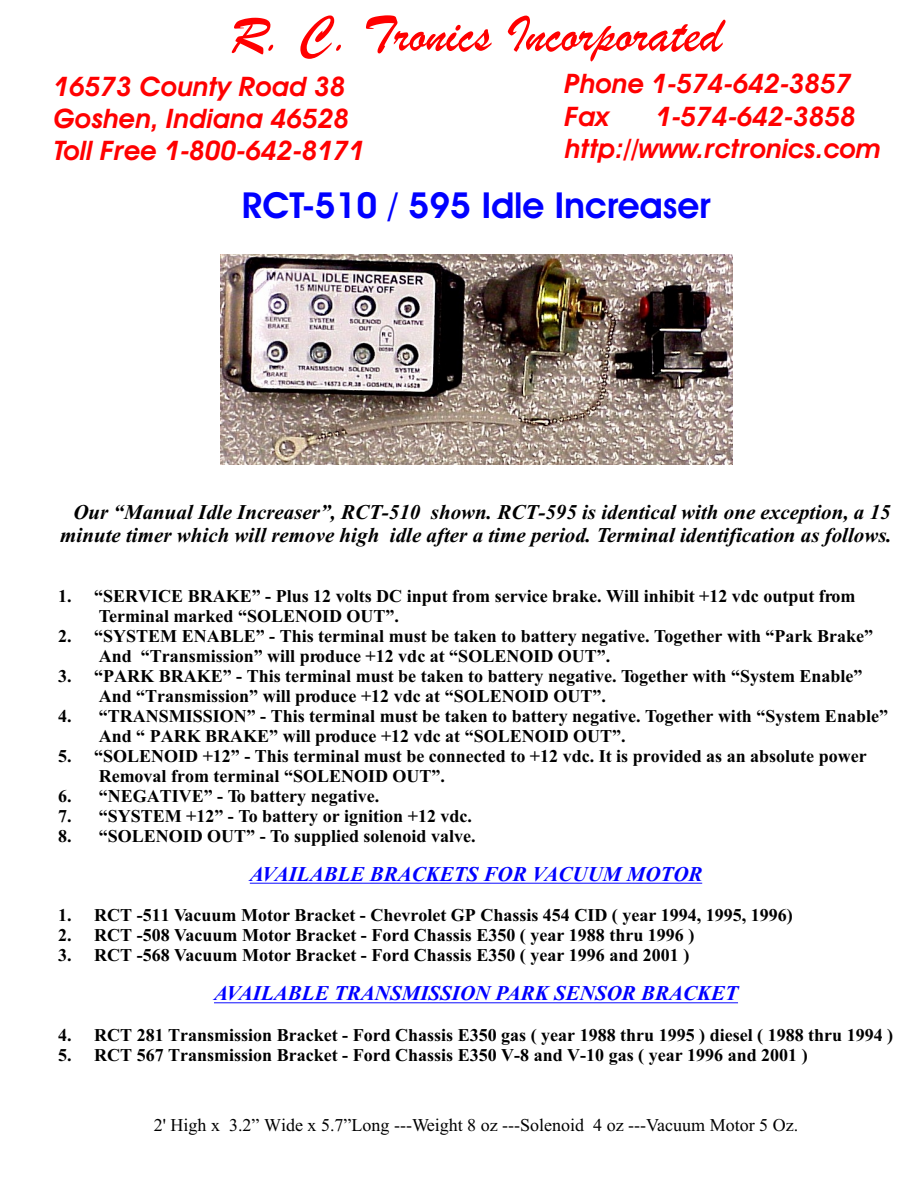
<style>
.page{position:relative;width:918px;height:1188px;background:#fff}
.page>*{position:absolute;margin:0;border:0;box-sizing:border-box;transform-origin:0 0}
.t1{font:italic 54px "Brush Script";color:#f00}
.t2{font:700 36px "Avant Garde Bk BT";color:#00f}
.t3{font:italic 700 27px/32.2px "Avant Garde Bk BT";color:#f00}
.t4{font:italic 700 21px/23.2px "Times New Roman";color:#000;text-align:center}
.t5{font:italic 700 21px "Times New Roman";color:#00f}
.t6{font:700 18px/20px "Times New Roman";color:#000}
.t7{font:18px "Times New Roman";color:#000}
</style>
<div class="page">
<img style="left:220px;top:255px;width:512px;height:209px">
<hr style="left:250px;top:883px;width:452px;height:1px;background:#00f">
<hr style="left:214px;top:1002px;width:524px;height:1px;background:#00f">
<h1 class="t1" style="left:230px;top:18px;width:494px">R. C. Tronics Incorporated</h1>
<h3 class="t3" style="left:54px;top:72px;width:312px">16573 County Road 38<br>Goshen, Indiana 46528<br>Toll Free 1-800-642-8171</h3>
<h3 class="t3" style="left:565px;top:70px;width:289px">Phone 1-574-642-3857<br>Fax</h3>
<h3 class="t3" style="left:565px;top:103px;width:318px;text-indent:91px">1-574-642-3858 http://www.rctronics.com</h3>
<h2 class="t2" style="left:242px;top:191px;width:470px">RCT-510 / 595 Idle Increaser</h2>
<p class="t4" style="left:60px;top:502px;width:833px">Our “Manual Idle Increaser”, RCT-510 shown. RCT-595 is identical with one exception, a 15 minute timer which will remove high idle after a time period. Terminal identification as follows.</p>
<p class="t6" style="left:99px;top:588px;width:758px;text-indent:-40px">1. “SERVICE BRAKE” - Plus 12 volts DC input from service brake. Will inhibit +12 vdc output from<br>Terminal marked “SOLENOID OUT”.</p>
<p class="t6" style="left:99px;top:628px;width:776px;text-indent:-41px">2. “SYSTEM ENABLE” - This terminal must be taken to battery negative. Together with “Park Brake”<br>And “Transmission” will produce +12 vdc at “SOLENOID OUT”.</p>
<p class="t6" style="left:99px;top:668px;width:765px;text-indent:-40px">3. “PARK BRAKE” - This terminal must be taken to battery negative. Together with “System Enable”<br>And “Transmission” will produce +12 vdc at “SOLENOID OUT”.</p>
<p class="t6" style="left:99px;top:708px;width:791px;text-indent:-40px">4. “TRANSMISSION” - This terminal must be taken to battery negative. Together with “System Enable”<br>And “ PARK BRAKE” will produce +12 vdc at “SOLENOID OUT”.</p>
<p class="t6" style="left:99px;top:748px;width:770px;text-indent:-40px">5. “SOLENOID +12” - This terminal must be connected to +12 vdc. It is provided as an absolute power<br>Removal from terminal “SOLENOID OUT”.</p>
<p class="t6" style="left:58px;top:788px;width:322px">6. “NEGATIVE” - To battery negative.</p>
<p class="t6" style="left:58px;top:808px;width:415px">7. “SYSTEM +12” - To battery or ignition +12 vdc.</p>
<p class="t6" style="left:58px;top:827px;width:419px">8. “SOLENOID OUT” - To supplied solenoid valve.</p>
<p class="t5" style="left:250px;top:867px;width:454px">AVAILABLE BRACKETS FOR VACUUM MOTOR</p>
<p class="t6" style="left:58px;top:907px;width:736px">1. RCT -511 Vacuum Motor Bracket - Chevrolet GP Chassis 454 CID ( year 1994, 1995, 1996)</p>
<p class="t6" style="left:58px;top:927px;width:638px">2. RCT -508 Vacuum Motor Bracket - Ford Chassis E350 ( year 1988 thru 1996 )</p>
<p class="t6" style="left:58px;top:947px;width:633px">3. RCT -568 Vacuum Motor Bracket - Ford Chassis E350 ( year 1996 and 2001 )</p>
<p class="t5" style="left:214px;top:986px;width:525px">AVAILABLE TRANSMISSION PARK SENSOR BRACKET</p>
<p class="t6" style="left:58px;top:1027px;width:836px">4. RCT 281 Transmission Bracket - Ford Chassis E350 gas ( year 1988 thru 1995 ) diesel ( 1988 thru 1994 )</p>
<p class="t6" style="left:58px;top:1047px;width:751px">5. RCT 567 Transmission Bracket - Ford Chassis E350 V-8 and V-10 gas ( year 1996 and 2001 )</p>
<p class="t7" style="left:154px;top:1118px;width:646px">2' High x 3.2” Wide x 5.7”Long ---Weight 8 oz ---Solenoid 4 oz ---Vacuum Motor 5 Oz.</p>
</div>
